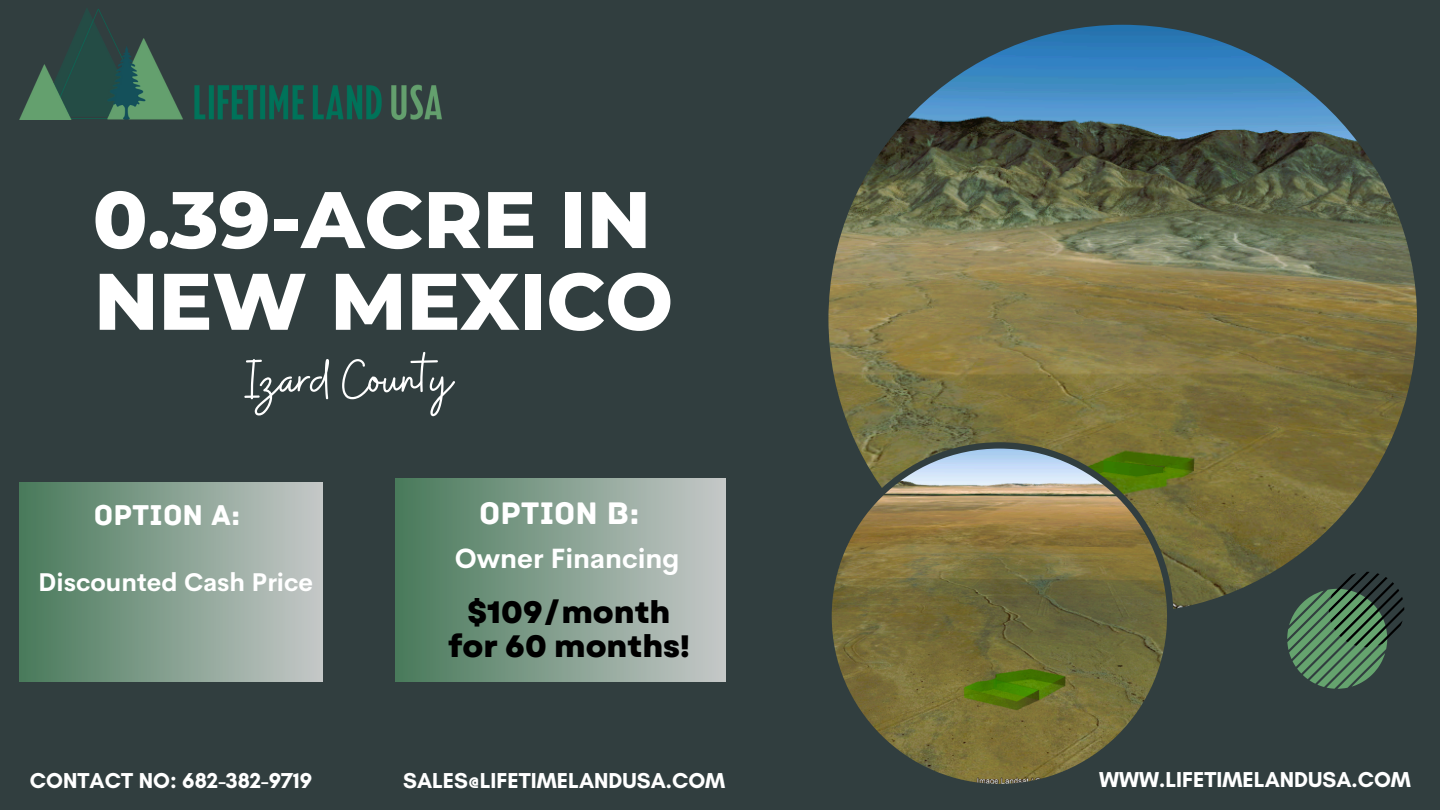
<style>
.page{position:relative;width:1440px;height:810px;background:#313e3f}
.page>*{position:absolute;margin:0;border:0;box-sizing:border-box;transform-origin:0 0}
.t1{font:800 80px/81.8px "Montserrat";color:#fff}
.t2{font:56px "Buffalo";color:#fff}
.t3{font:32.8px "Archive";color:#fff}
.t4{font:800 30.9px/34.3px "Garet";color:#000;text-align:center}
.t5{font:30.2px "Archive";color:#fff}
.t6{font:700 27.3px "Cerebri Sans";color:#fff}
.t7{font:700 25.1px "Cerebri Sans";color:#fff}
.t8{font:700 22px "Glacial Indifference";color:#fff}
</style>
<div class="page">
<svg style="left:828px;top:24px;width:589px;height:586px"></svg>
<svg style="left:828px;top:442px;width:345px;height:342px"></svg>
<svg style="left:1287px;top:572px;width:117px;height:117px"></svg>
<div style="left:396px;top:479px;width:329px;height:202px;background:linear-gradient(to right,#497a5b,#c5c8c8)"></div>
<div style="left:20px;top:483px;width:302px;height:198px;background:linear-gradient(to right,#497a5b,#c4c7c7)"></div>
<img style="left:20px;top:9px;width:421px;height:110px">
<h2 class="t1" style="left:93px;top:178px;width:582px">0.39-ACRE IN<br>NEW MEXICO</h2>
<h5 class="t2" style="left:245px;top:343px;width:209px">Izard County</h5>
<p class="t5" style="left:94px;top:497px;width:148px">OPTION A:</p>
<p class="t7" style="left:38px;top:566px;width:276px">Discounted Cash Price</p>
<h3 class="t3" style="left:479px;top:494px;width:162px">OPTION B:</h3>
<h5 class="t6" style="left:455px;top:540px;width:226px">Owner Financing</h5>
<h4 class="t4" style="left:448px;top:595px;width:243px">$109/month for 60 months!</h4>
<p class="t8" style="left:30px;top:767px;width:284px">CONTACT NO: 682-382-9719</p>
<p class="t8" style="left:403px;top:767px;width:324px">SALES@LIFETIMELANDUSA.COM</p>
<h4 class="t8" style="left:1099px;top:766px;width:314px">WWW.LIFETIMELANDUSA.COM</h4>
</div>
